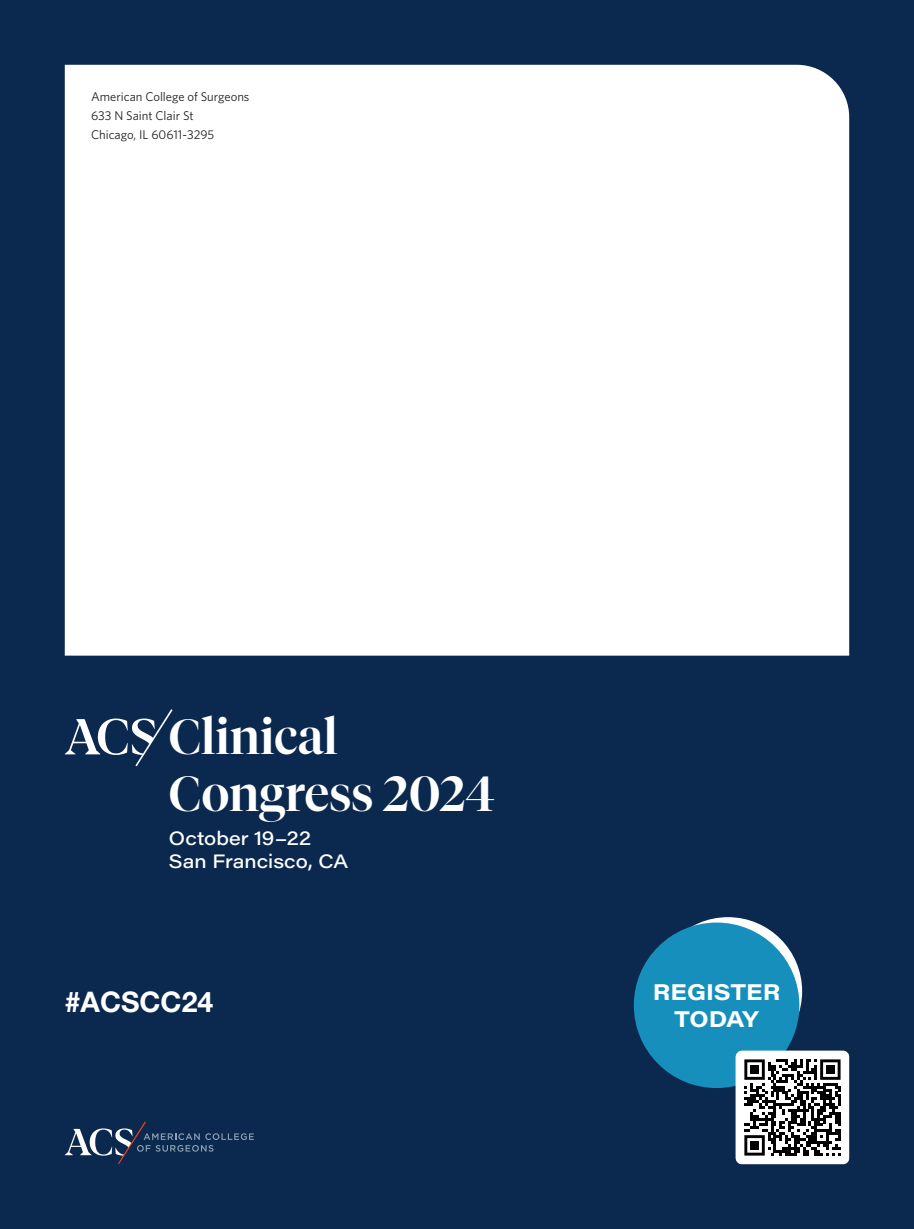
<style>
.page{position:relative;width:914px;height:1229px;background:#fff}
.page>*{position:absolute;margin:0;border:0;box-sizing:border-box;transform-origin:0 0}
.t1{font:500 49.18px/56.7px "Tiempos Fine";color:#fff}
.t2{font:700 28.35px "Helvetica Neue LT Std";color:#fff}
.t3{font:22.4px/26.8px "Acumin Variable Concept";color:#fff;text-align:center}
.t4{font:19.07px/22.8px "Acumin Variable Concept";color:#fff}
.Sessions_Body{font:12.6px "Whitney";color:#231f20}
</style>
<div class="page">
<div style="left:0;top:0;width:914px;height:1228px;background:#0b284e"></div>
<svg style="left:65px;top:1121px;width:189px;height:43px"></svg>
<div style="left:65px;top:65px;width:784px;height:590px;background:#fff"></div>
<svg style="left:65px;top:709px;width:108px;height:57px"></svg>
<div style="left:653px;top:917px;width:149px;height:148px;background:#fff;border-radius:50%"></div>
<div style="left:633px;top:922px;width:166px;height:166px;background:#168fbc;border-radius:50%"></div>
<svg style="left:735px;top:1050px;width:114px;height:114px;background:#979899"></svg>
<p class="Sessions_Body" style="left:91px;top:88px;width:160px">American College of Surgeons</p>
<p class="Sessions_Body" style="left:91px;top:107px;width:104px">633 N Saint Clair St</p>
<p class="Sessions_Body" style="left:91px;top:126px;width:125px">Chicago, IL 60611-3295</p>
<p class="t1" style="left:169px;top:708px;width:327px">Clinical<br>Congress 2024</p>
<p class="t4" style="left:169px;top:826px;width:181px">October 19–22<br>San Francisco, CA</p>
<p class="t2" style="left:65px;top:984px;width:150px">#ACSCC24</p>
<p class="t3" style="left:653px;top:978px;width:129px">REGISTER<br>TODAY</p>
</div>
